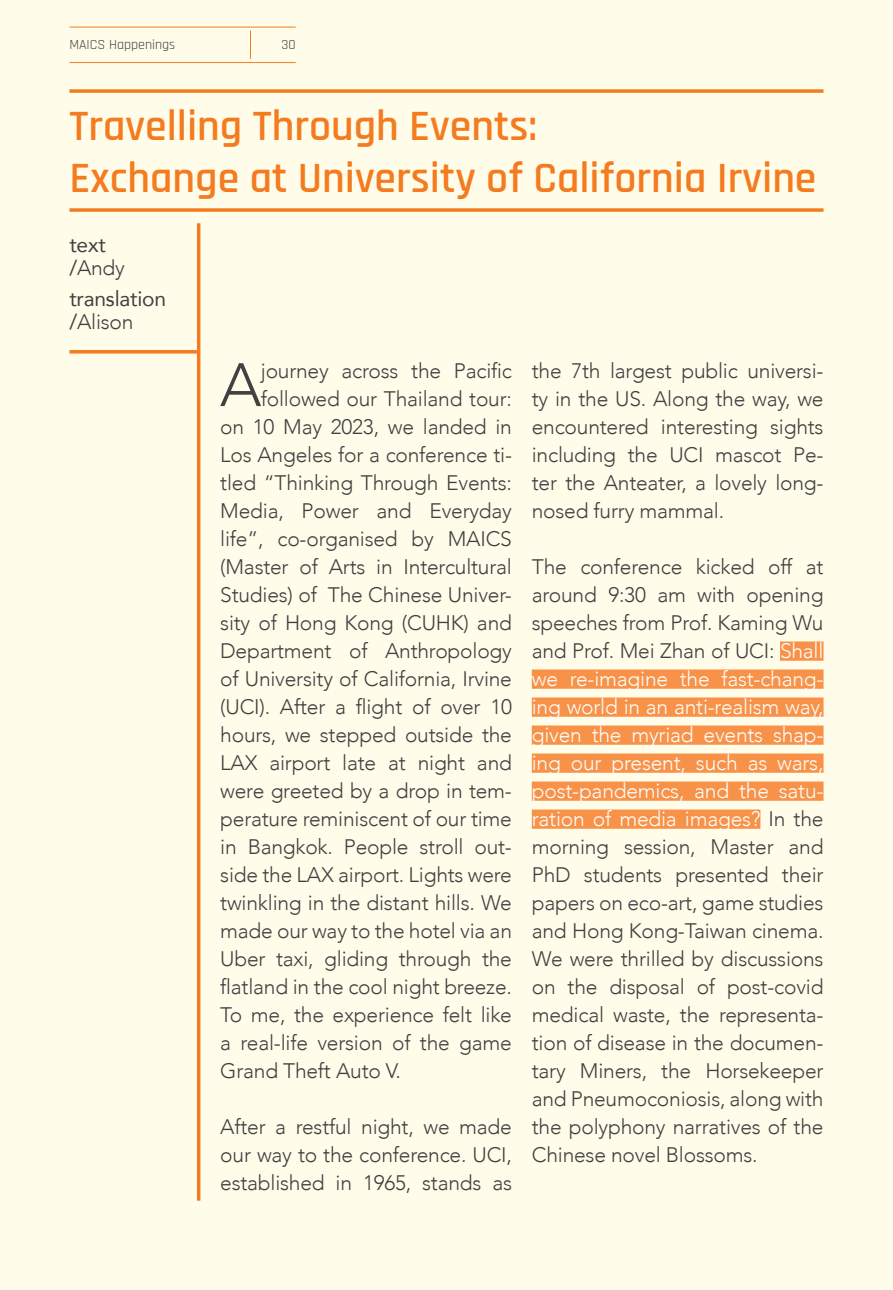
<style>
.page{position:relative;width:893px;height:1290px;background:#fffde9}
.page>*{position:absolute;margin:0;border:0;box-sizing:border-box;transform-origin:0 0}
.t1{font:300 60.55px "Avenir";color:#414042}
.t2{font:600 43.75px/52.5px "Rajdhani";color:#f47b20}
.t3{font:300 21px/28px "Avenir";letter-spacing:-.01em;color:#414042;text-align:justify}
.t4{font:21px/22.8px "Avenir";letter-spacing:-.01em;color:#414042}
.t5{font:14px "Rajdhani";color:#414042}
.s1{font-weight:300}
.s2{color:#fdfcfa}
</style>
<div class="page">
<hr style="left:69px;top:27px;width:227px;height:1px;background:#f47b20">
<hr style="left:69px;top:62px;width:227px;height:1px;background:#f47b20">
<svg style="left:250px;top:31px;width:1px;height:28px"></svg>
<svg style="left:69px;top:89px;width:754px;height:4px"></svg>
<svg style="left:69px;top:208px;width:754px;height:4px"></svg>
<hr style="left:197px;top:223px;width:3px;height:977px;background:#f47b20">
<div style="left:780px;top:641px;width:43px;height:20px;background:#f79248"></div>
<div style="left:532px;top:669px;width:291px;height:20px;background:#f79248"></div>
<div style="left:532px;top:697px;width:291px;height:20px;background:#f79248"></div>
<div style="left:532px;top:725px;width:291px;height:20px;background:#f79248"></div>
<div style="left:532px;top:753px;width:291px;height:20px;background:#f79248"></div>
<div style="left:532px;top:781px;width:291px;height:20px;background:#f79248"></div>
<div style="left:532px;top:809px;width:228px;height:20px;background:#f79248"></div>
<svg style="left:69px;top:350px;width:128px;height:4px"></svg>
<p class="t5" style="left:69px;top:36px;width:107px">MAICS Happenings</p>
<p class="t5" style="left:282px;top:36px;width:16px">30</p>
<h2 class="t2" style="left:69px;top:101px;width:749px">Travelling Through Events:<br>Exchange at University of California Irvine</h2>
<p class="t4" style="left:69px;top:233px;width:57px">text /<span class="s1">Andy</span></p>
<p class="t4" style="left:69px;top:287px;width:98px">translation /<span class="s1">Alison</span></p>
<h1 class="t1" style="left:220px;top:349px;width:43px">A</h1>
<p class="t3" style="left:261px;top:357px;width:253px">journey across the Pacific</p>
<p class="t3" style="left:261px;top:385px;width:253px">followed our Thailand tour:</p>
<p class="t3" style="left:220px;top:413px;width:293px">on 10 May 2023, we landed in</p>
<p class="t3" style="left:220px;top:441px;width:293px">Los Angeles for a conference ti-</p>
<p class="t3" style="left:220px;top:469px;width:293px">tled “Thinking Through Events:</p>
<p class="t3" style="left:220px;top:497px;width:293px">Media, Power and Everyday</p>
<p class="t3" style="left:220px;top:525px;width:293px">life”, co-organised by MAICS</p>
<p class="t3" style="left:220px;top:553px;width:293px">(Master of Arts in Intercultural</p>
<p class="t3" style="left:220px;top:581px;width:293px">Studies) of The Chinese Univer-</p>
<p class="t3" style="left:220px;top:609px;width:293px">sity of Hong Kong (CUHK) and</p>
<p class="t3" style="left:220px;top:637px;width:293px">Department of Anthropology</p>
<p class="t3" style="left:220px;top:665px;width:293px">of University of California, Irvine</p>
<p class="t3" style="left:220px;top:693px;width:293px">(UCI). After a flight of over 10</p>
<p class="t3" style="left:220px;top:721px;width:293px">hours, we stepped outside the</p>
<p class="t3" style="left:220px;top:749px;width:293px">LAX airport late at night and</p>
<p class="t3" style="left:220px;top:777px;width:293px">were greeted by a drop in tem-</p>
<p class="t3" style="left:220px;top:805px;width:293px">perature reminiscent of our time</p>
<p class="t3" style="left:220px;top:833px;width:293px">in Bangkok. People stroll out-</p>
<p class="t3" style="left:220px;top:861px;width:293px">side the LAX airport. Lights were</p>
<p class="t3" style="left:220px;top:889px;width:293px">twinkling in the distant hills. We</p>
<p class="t3" style="left:220px;top:917px;width:293px">made our way to the hotel via an</p>
<p class="t3" style="left:220px;top:945px;width:293px">Uber taxi, gliding through the</p>
<p class="t3" style="left:220px;top:973px;width:293px">flatland in the cool night breeze.</p>
<p class="t3" style="left:220px;top:1001px;width:293px">To me, the experience felt like</p>
<p class="t3" style="left:220px;top:1029px;width:293px">a real-life version of the game</p>
<p class="t3" style="left:220px;top:1057px;width:182px">Grand Theft Auto V.</p>
<p class="t3" style="left:220px;top:1113px;width:293px">After a restful night, we made our way to the conference. UCI, established in 1965, stands as</p>
<p class="t3" style="left:532px;top:357px;width:293px">the 7th largest public universi&shy;ty in the US. Along the way, we encountered interesting sights including the UCI mascot Pe&shy;ter the Anteater, a lovely long&shy;nosed furry mammal.</p>
<p class="t3" style="left:532px;top:553px;width:293px">The conference kicked off at around 9:30 am with opening speeches from Prof. Kaming Wu and Prof. Mei Zhan of UCI: <span class="s2">Shall we re-imagine the fast-chang&shy;ing world in an anti-realism way, given the myriad events shap&shy;ing our present, such as wars, post-pandemics, and the satu&shy;ration of media images?</span> In the morning session, Master and PhD students presented their papers on eco-art, game studies and Hong Kong-Taiwan cinema.<br>We were thrilled by discussions on the disposal of post-covid medical waste, the representa&shy;tion of disease in the documen&shy;tary Miners, the Horsekeeper and Pneumoconiosis, along with the polyphony narratives of the Chinese novel Blossoms.</p>
</div>
